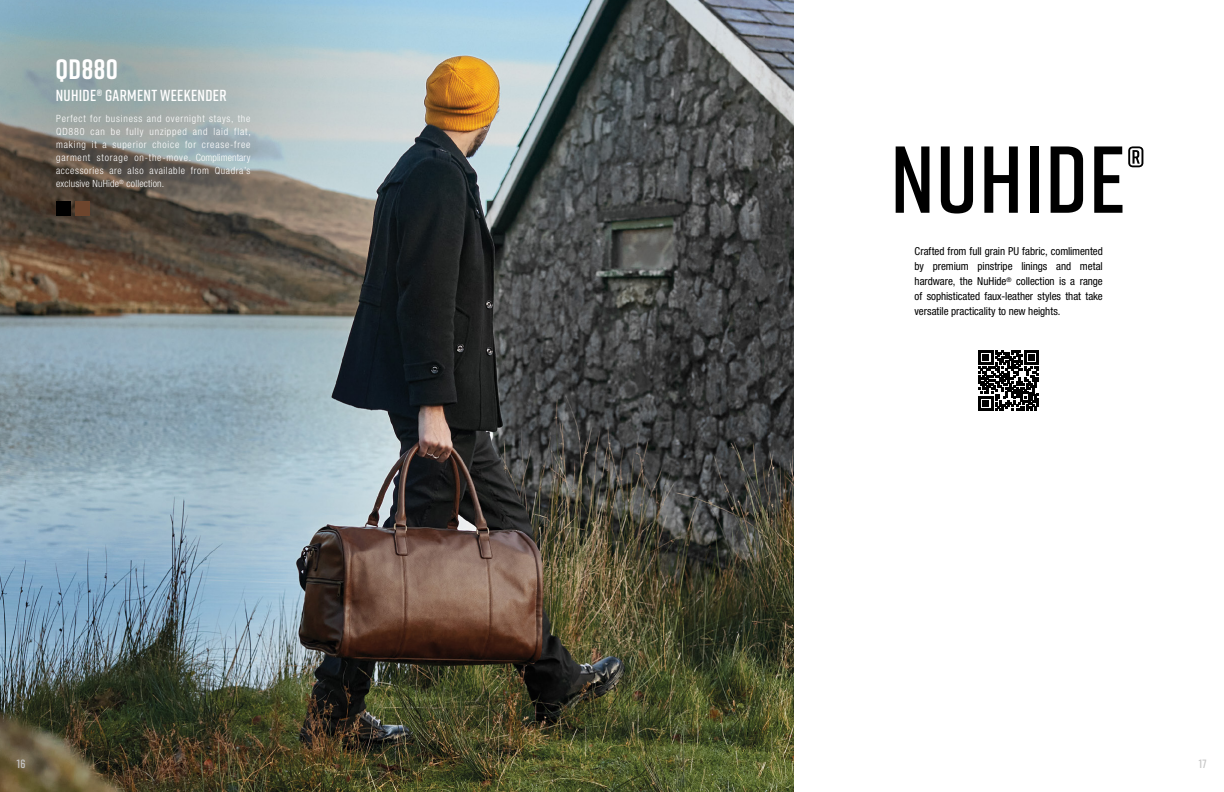
<style>
.page{position:relative;width:1224px;height:792px;background:#fff}
.page>*{position:absolute;margin:0;border:0;box-sizing:border-box;transform-origin:0 0}
.t1{font:600 94.7px "Rift";letter-spacing:.01em;color:#000}
.t2{font:700 28px "Rift";letter-spacing:.02em;color:#fff}
.t3{font:600 16px "Rift";letter-spacing:.02em;color:#fff}
.t4{font:600 12px "Rift";color:#c6c6c6}
.t5{font:condensed 11px/15px "Helvetica Neue LT Pro";color:#000;text-align:justify}
.t6{font:300 condensed 10px/13px "Helvetica Neue LT Pro";letter-spacing:.02em;color:#fff;text-align:justify}
</style>
<div class="page">
<img style="left:0;top:0;width:793px;height:792px">
<svg style="left:979px;top:350px;width:60px;height:61px"></svg>
<div style="left:75px;top:201px;width:14px;height:14px;background:#6d452d"></div>
<div style="left:57px;top:201px;width:14px;height:14px;background:#000"></div>
<h2 class="t2" style="left:55px;top:49px;width:64px">QD880</h2>
<h3 class="t3" style="left:56px;top:84px;width:172px">NUHIDE® GARMENT WEEKENDER</h3>
<p class="t6" style="left:56px;top:112px;width:196px">Perfect for business and overnight stays, the QD880 can be fully unzipped and laid flat, making it a superior choice for crease-free garment storage on-the-move. Complimentary accessories are also available from Quadra’s exclusive NuHide<sup>®</sup> collection.</p>
<h1 class="t1" style="left:890px;top:112px;width:256px">NUHIDE<sup>®</sup></h1>
<p class="t5" style="left:915px;top:244px;width:190px">Crafted from full grain PU fabric, comlimented by premium pinstripe linings and metal hardware, the NuHide<sup>®</sup> collection is a range of sophisticated faux-leather styles that take versatile practicality to new heights.</p>
<p class="t4" style="left:17px;top:756px;width:10px">16</p>
<p class="t4" style="left:1199px;top:756px;width:9px">17</p>
</div>
